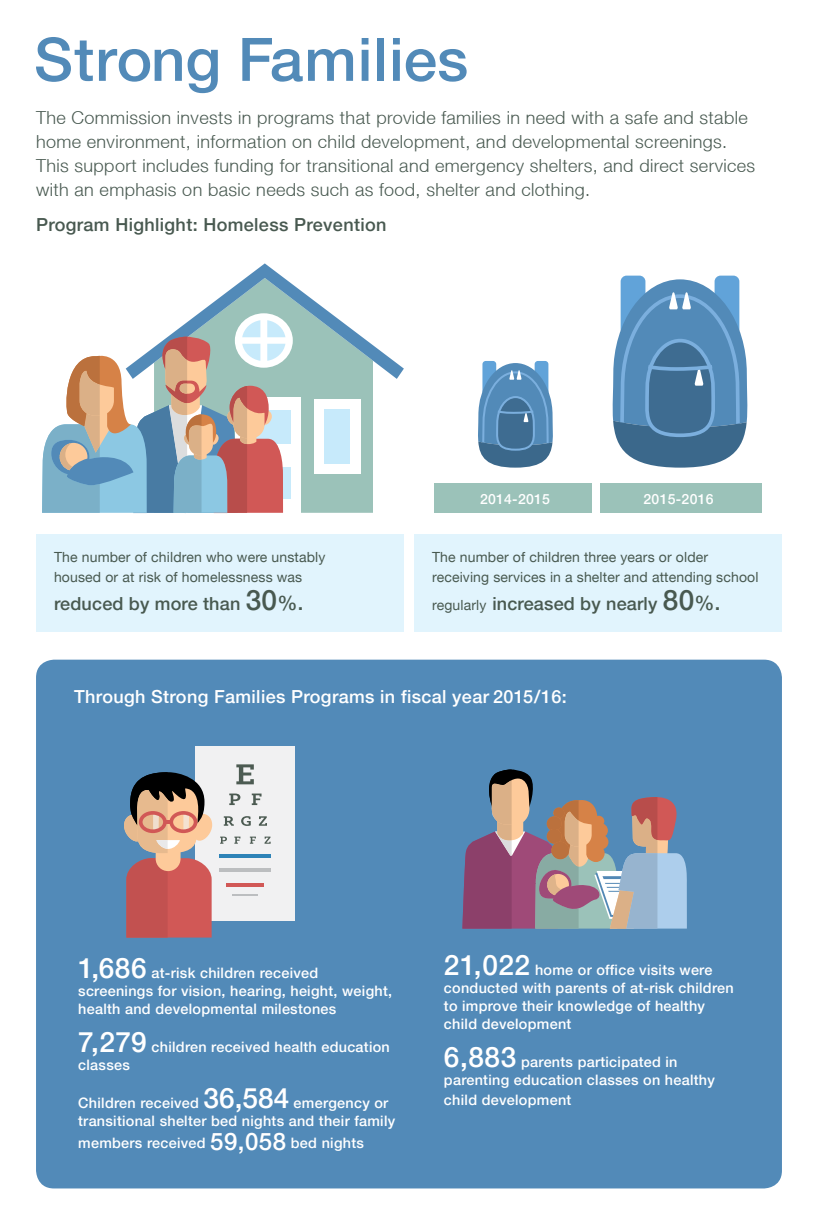
<style>
.page{position:relative;width:818px;height:1224px;background:#fff}
.page>*{position:absolute;margin:0;border:0;box-sizing:border-box;transform-origin:0 0}
.t1{font:500 60px "Helvetica Neue LT";letter-spacing:.01em;color:#528ab8}
.t2{font:300 18px/24px "Helvetica Neue LT";letter-spacing:.02em;color:#485950}
.t3{font:500 18px "Helvetica Neue LT";letter-spacing:.01em;color:#485950}
.t4{font:500 18px "Helvetica Neue LT";letter-spacing:.02em;color:#fff}
.t5{font:500 14.4px/18px "Helvetica Neue LT";letter-spacing:.02em;color:#fff}
.t6{font:14px/20px "Helvetica Neue LT";letter-spacing:.01em;color:#485950}
.t7{font:500 14px "Helvetica Neue LT";letter-spacing:.02em;color:#fff}
.s1{font-size:28px}
.s2{font-size:20px}
.s3{font-weight:400;font-size:14px}
.s4{font-size:24px}
</style>
<div class="page">
<div style="left:36px;top:660px;width:745px;height:528px;background:#528ab8;border-radius:18px"></div>
<div style="left:36px;top:534px;width:368px;height:98px;background:#e1f4fd"></div>
<div style="left:414px;top:534px;width:367px;height:98px;background:#e1f4fd"></div>
<svg style="left:42px;top:263px;width:362px;height:250px"></svg>
<svg style="left:462px;top:769px;width:225px;height:160px"></svg>
<div style="left:434px;top:484px;width:327px;height:29px;background:#9bc2b9"></div>
<div style="left:534px;top:361px;width:14px;height:33px;background:#61a3d9;border-radius:3px"></div>
<div style="left:482px;top:361px;width:14px;height:33px;background:#61a3d9;border-radius:3px"></div>
<svg style="left:478px;top:363px;width:75px;height:105px"></svg>
<div style="left:714px;top:276px;width:25px;height:59px;background:#61a3d9;border-radius:6px"></div>
<div style="left:620px;top:276px;width:25px;height:59px;background:#61a3d9;border-radius:6px"></div>
<svg style="left:612px;top:279px;width:135px;height:189px"></svg>
<div style="left:591px;top:470px;width:8px;height:48px;background:#fff"></div>
<div style="left:196px;top:746px;width:99px;height:174px;background:#f1f1f2"></div>
<hr style="left:219px;top:854px;width:52px;height:4px;background:#2e83b7">
<hr style="left:226px;top:883px;width:38px;height:3px;background:#d15856">
<hr style="left:219px;top:868px;width:52px;height:3px;background:#bcbec0">
<svg style="left:232px;top:895px;width:26px;height:1px"></svg>
<svg style="left:236px;top:764px;width:18px;height:20px"></svg>
<svg style="left:229px;top:794px;width:11px;height:11px"></svg>
<svg style="left:252px;top:794px;width:9px;height:11px"></svg>
<svg style="left:224px;top:816px;width:10px;height:10px"></svg>
<svg style="left:241px;top:816px;width:10px;height:10px"></svg>
<svg style="left:259px;top:816px;width:8px;height:10px"></svg>
<svg style="left:220px;top:837px;width:7px;height:7px"></svg>
<svg style="left:234px;top:837px;width:6px;height:7px"></svg>
<svg style="left:250px;top:837px;width:6px;height:7px"></svg>
<svg style="left:264px;top:837px;width:6px;height:7px"></svg>
<svg style="left:124px;top:772px;width:88px;height:166px"></svg>
<h1 class="t1" style="left:34px;top:24px;width:435px">Strong Families</h1>
<p class="t2" style="left:36px;top:105px;width:720px">The Commission invests in programs that provide families in need with a safe and stable home environment, information on child development, and developmental screenings.<br>This support includes funding for transitional and emergency shelters, and direct services with an emphasis on basic needs such as food, shelter and clothing.</p>
<p class="t3" style="left:36px;top:213px;width:352px">Program Highlight: Homeless Prevention</p>
<p class="t6" style="left:54px;top:546px;width:273px">The number of children who were unstably housed or at risk of homelessness was</p>
<p class="t3" style="left:54px;top:592px;width:250px">reduced by more than <span class="s1">30</span><span class="s2">%.</span></p>
<p class="t7" style="left:480px;top:490px;width:71px">2014-2015</p>
<p class="t7" style="left:643px;top:490px;width:71px">2015-2016</p>
<p class="t6" style="left:432px;top:546px;width:328px">The number of children three years or older receiving services in a shelter and attending school</p>
<p class="t3" style="left:432px;top:592px;width:289px"><span class="s3">regularly</span> increased by nearly <span class="s1">80</span><span class="s2">%.</span></p>
<p class="t4" style="left:74px;top:685px;width:494px">Through Strong Families Programs in fiscal year 2015/16:</p>
<p class="t5" style="left:78px;top:964px;width:315px"><span class="s1">1,686</span> at-risk children received screenings for vision, hearing, height, weight, health and developmental milestones</p>
<p class="t5" style="left:78px;top:1038px;width:313px"><span class="s1">7,279</span> children received health education classes</p>
<p class="t5" style="left:78px;top:1094px;width:318px">Children received <span class="s1">36,584</span> emergency or transitional shelter bed nights and their family</p>
<p class="t5" style="left:78px;top:1134px;width:287px">members received <span class="s4">59,058</span> bed nights</p>
<p class="t5" style="left:444px;top:961px;width:291px"><span class="s1">21,022</span> home or office visits were conducted with parents of at-risk children to improve their knowledge of healthy child development</p>
<p class="t5" style="left:444px;top:1053px;width:272px"><span class="s1">6,883</span> parents participated in parenting education classes on healthy</p>
<p class="t5" style="left:444px;top:1091px;width:129px">child development</p>
</div>
